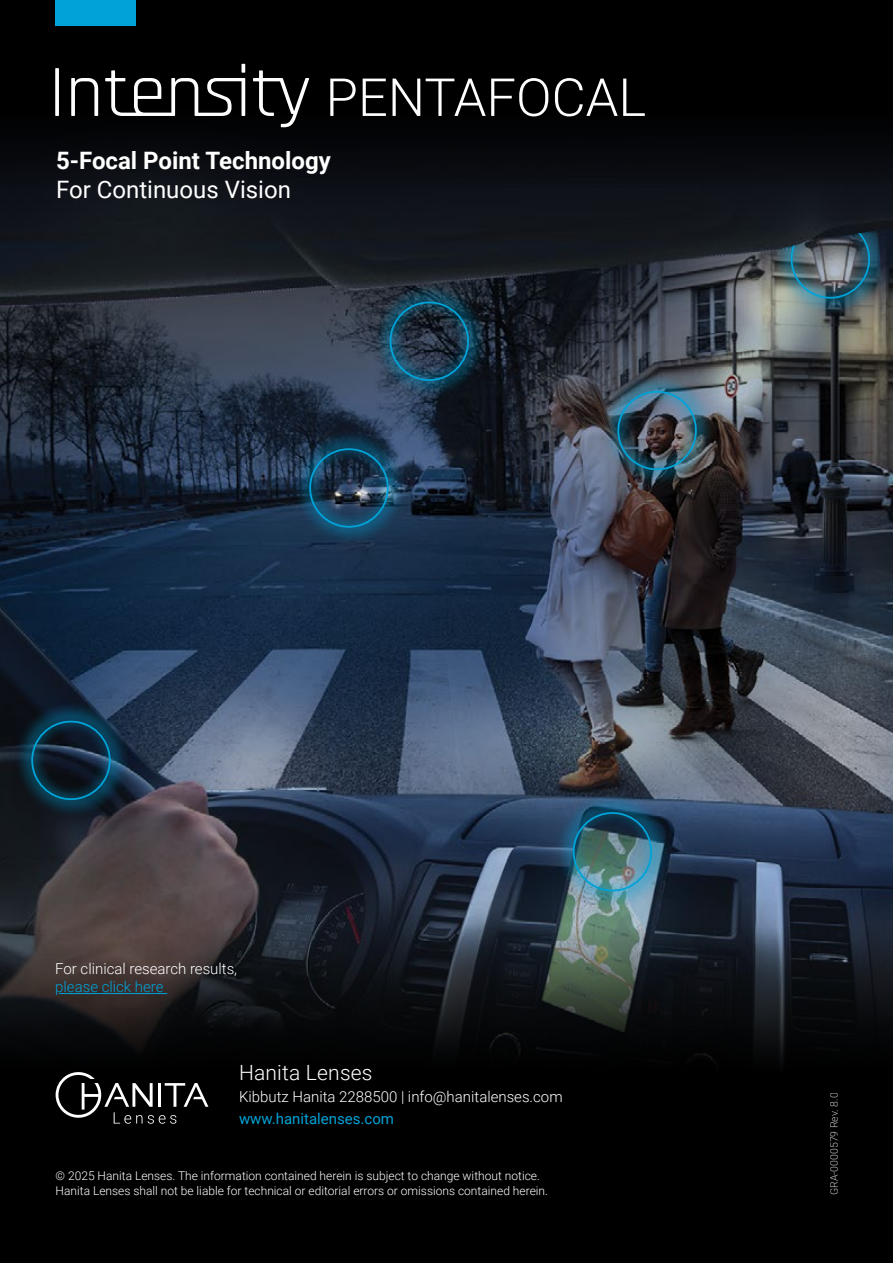
<style>
.page{position:relative;width:893px;height:1263px;background:#fff}
.page>*{position:absolute;margin:0;border:0;box-sizing:border-box;transform-origin:0 0}
.t1{font:300 52.5px "Roboto";color:#fff}
.t2{font:700 24px "Roboto";color:#fff}
.t3{font:24px "Roboto";color:#fff}
.t4{font:300 21px "Roboto";letter-spacing:.01em;color:#fff}
.t5{font:300 15px "Roboto";color:#fff}
.t6{font:15px "Roboto";color:#00a3d8}
.t7{font:300 15px "Roboto";color:#00a3d8}
.t8{font:300 12px/15px "Roboto";color:#fff}
.t9{font:300 10.5px "Roboto";color:#fff}
</style>
<div class="page">
<img style="left:0;top:187px;width:893px;height:740px">
<img style="left:581px;top:355px;width:151px;height:152px">
<svg style="left:0;top:682px;width:149px;height:157px;background:#182a3b"></svg>
<img style="left:534px;top:773px;width:156px;height:154px">
<svg style="left:272px;top:265px;width:233px;height:300px;background:#223548"></svg>
<svg style="left:0;top:927px;width:893px;height:336px;background:#0a0b0c"></svg>
<div style="left:0;top:0;width:893px;height:187px;background:linear-gradient(to bottom,#000,#080a0f)"></div>
<svg style="left:55px;top:68px;width:4px;height:48px"></svg>
<svg style="left:71px;top:78px;width:27px;height:38px"></svg>
<svg style="left:105px;top:64px;width:140px;height:52px"></svg>
<svg style="left:253px;top:70px;width:56px;height:57px;background:#313132"></svg>
<img style="left:755px;top:230px;width:128px;height:89px">
<hr style="left:59px;top:993px;width:108px;height:1px;background:#00a3d8">
<div style="left:55px;top:0;width:81px;height:26px;background:#00a3d8"></div>
<svg style="left:56px;top:1072px;width:152px;height:52px;background:#292929"></svg>
<h1 class="t1" style="left:326px;top:60px;width:322px">PENTAFOCAL</h1>
<h2 class="t2" style="left:56px;top:144px;width:276px">5-Focal Point Technology</h2>
<h2 class="t3" style="left:56px;top:172px;width:236px">For Continuous Vision</h2>
<p class="t5" style="left:55px;top:958px;width:183px">For clinical research results,</p>
<p class="t7" style="left:55px;top:976px;width:110px">please click here</p>
<h3 class="t4" style="left:239px;top:1058px;width:135px">Hanita Lenses</h3>
<p class="t5" style="left:239px;top:1086px;width:325px">Kibbutz Hanita 2288500 | info@hanitalenses.com</p>
<p class="t6" style="left:239px;top:1108px;width:157px">www.hanitalenses.com</p>
<p class="t8" style="left:56px;top:1168px;width:494px">© 2025 Hanita Lenses. The information contained herein is subject to change without notice.<br>Hanita Lenses shall not be liable for technical or editorial errors or omissions contained herein.</p>
<p class="t9" style="left:827px;top:1195px;width:104px;rotate:-90deg">GRA-0000579 Rev. 8.0</p>
</div>
